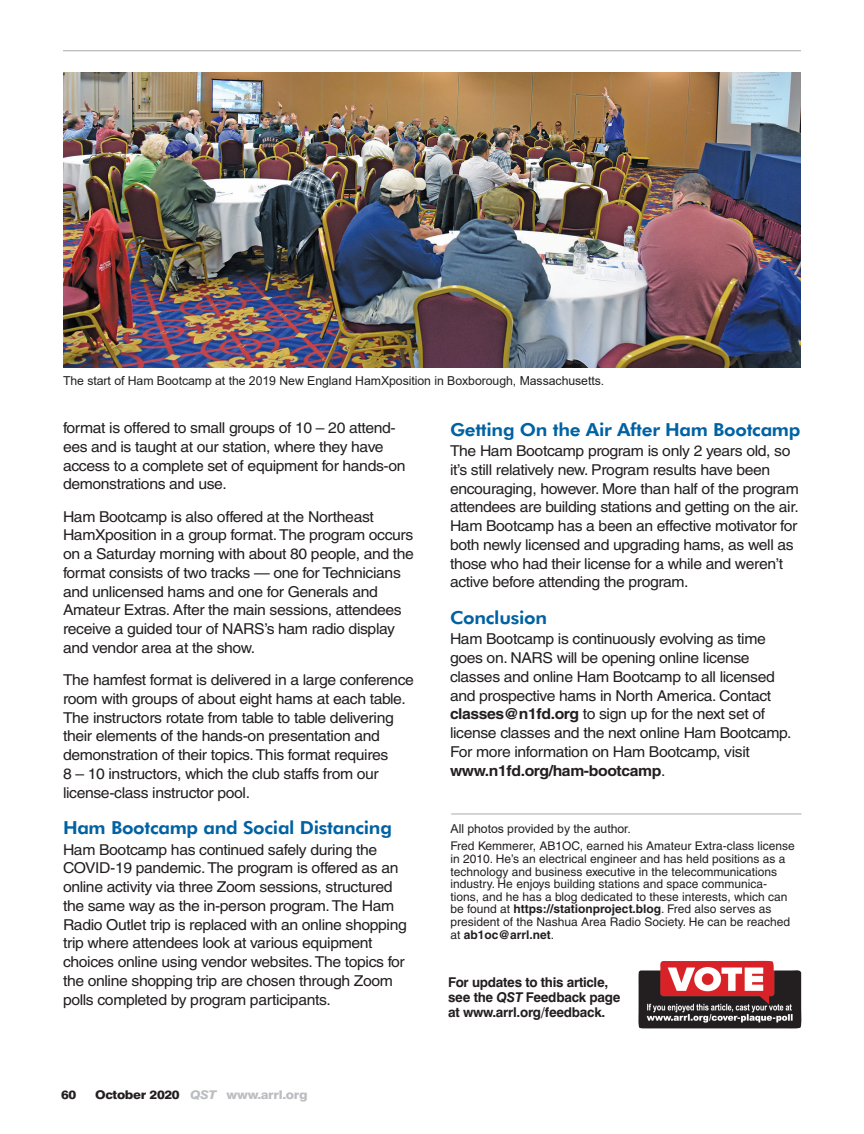
<style>
.page{position:relative;width:864px;height:1134px;background:#fff}
.page>*{position:absolute;margin:0;border:0;box-sizing:border-box;transform-origin:0 0}
.Subhead_1{font:800 18px "Futura BT";letter-spacing:-.015em;color:#0062a3;scale:1.05 1}
.Body_Text{font:15px/18.8px "Helvetica";letter-spacing:-.025em;color:#231f20;scale:1.05 1}
.t1{font:700 13.5px/15px "Swiss 721 BT";letter-spacing:-.02em;color:#231f20}
.t2{font:12.3px "Arial";letter-spacing:-.005em;color:#231f20}
.Author_s_Bio{font:12px/12.6px "Helvetica";color:#231f20}
.t3{font:800 12px "Swiss 721 BT";letter-spacing:-.025em;color:#bcbdc0;scale:1.1 1}
.t4{font:800 12px "Swiss 721 BT";color:#231f20;scale:1.1 1}
.s1{font-weight:700}
.s2{font-style:italic}
.s3{color:#231f20}
</style>
<div class="page">
<hr style="left:63px;top:50px;width:738px;height:1px;background:#a8a9ad">
<hr style="left:451px;top:814px;width:351px;height:1px;background:#a8a9ad">
<img style="left:638px;top:960px;width:164px;height:69px">
<img style="left:63px;top:72px;width:738px;height:295px">
<p class="t2" style="left:63px;top:372px;width:543px">The start of Ham Bootcamp at the 2019 New England HamXposition in Boxborough, Massachusetts.</p>
<p class="Subhead_1" style="left:450px;top:418px;width:335px">Getting On the Air After Ham Bootcamp</p>
<p class="Body_Text" style="left:450px;top:441px;width:334px">The Ham Bootcamp program is only 2 years old, so it’s still relatively new. Program results have been encouraging, however. More than half of the program attendees are building stations and getting on the air.<br>Ham Bootcamp has a been an effective motivator for both newly licensed and upgrading hams, as well as those who had their license for a while and weren’t active before attending the program.</p>
<p class="Subhead_1" style="left:450px;top:607px;width:94px">Conclusion</p>
<p class="Body_Text" style="left:450px;top:630px;width:327px">Ham Bootcamp is continuously evolving as time goes on. NARS will be opening online license classes and online Ham Bootcamp to all licensed and prospective hams in North America. Contact <span class="s1">classes@n1fd.org</span> to sign up for the next set of license classes and the next online Ham Bootcamp.<br>For more information on Ham Bootcamp, visit <span class="s1">www.n1fd.org/ham-bootcamp</span>.</p>
<p class="Body_Text" style="left:63px;top:418px;width:328px">format is offered to small groups of 10 – 20 attend&shy;ees and is taught at our station, where they have access to a complete set of equipment for hands-on demonstrations and use.</p>
<p class="Body_Text" style="left:63px;top:507px;width:336px">Ham Bootcamp is also offered at the Northeast HamXposition in a group format. The program occurs on a Saturday morning with about 80 people, and the format consists of two tracks — one for Technicians and unlicensed hams and one for Generals and Amateur Extras. After the main sessions, attendees receive a guided tour of NARS’s ham radio display and vendor area at the show.</p>
<p class="Body_Text" style="left:63px;top:670px;width:336px">The hamfest format is delivered in a large conference room with groups of about eight hams at each table.<br>The instructors rotate from table to table delivering their elements of the hands-on presentation and demonstration of their topics. This format requires<br>8 – 10 instructors, which the club staffs from our license-class instructor pool.</p>
<p class="Subhead_1" style="left:63px;top:817px;width:315px">Ham Bootcamp and Social Distancing</p>
<p class="Body_Text" style="left:63px;top:840px;width:329px">Ham Bootcamp has continued safely during the COVID-19 pandemic. The program is offered as an online activity via three Zoom sessions, structured the same way as the in-person program. The Ham Radio Outlet trip is replaced with an online shopping trip where attendees look at various equipment choices online using vendor websites. The topics for the online shopping trip are chosen through Zoom polls completed by program participants.</p>
<p class="t2" style="left:451px;top:821px;width:182px">All photos provided by the author.</p>
<p class="Author_s_Bio" style="left:451px;top:840px;width:346px">Fred Kemmerer, AB1OC, earned his Amateur Extra-class license in 2010. He’s an electrical engineer and has held positions as a technology and business executive in the telecommunications industry. He enjoys building stations and space communica&shy;tions, and he has a blog dedicated to these interests, which can be found at <span class="s1">https://stationproject.blog</span>. Fred also serves as president of the Nashua Area Radio Society. He can be reached at <span class="s1">ab1oc@arrl.net</span>.</p>
<p class="t1" style="left:448px;top:974px;width:174px">For updates to this article, see the <span class="s2">QST</span> Feedback page at www.arrl.org/feedback.</p>
<p class="t4" style="left:61px;top:1087px;width:15px">60</p>
<p class="t3" style="left:95px;top:1087px;width:195px"><span class="s3">October 2020</span> <span class="s2">QST</span> www.arrl.org</p>
</div>
